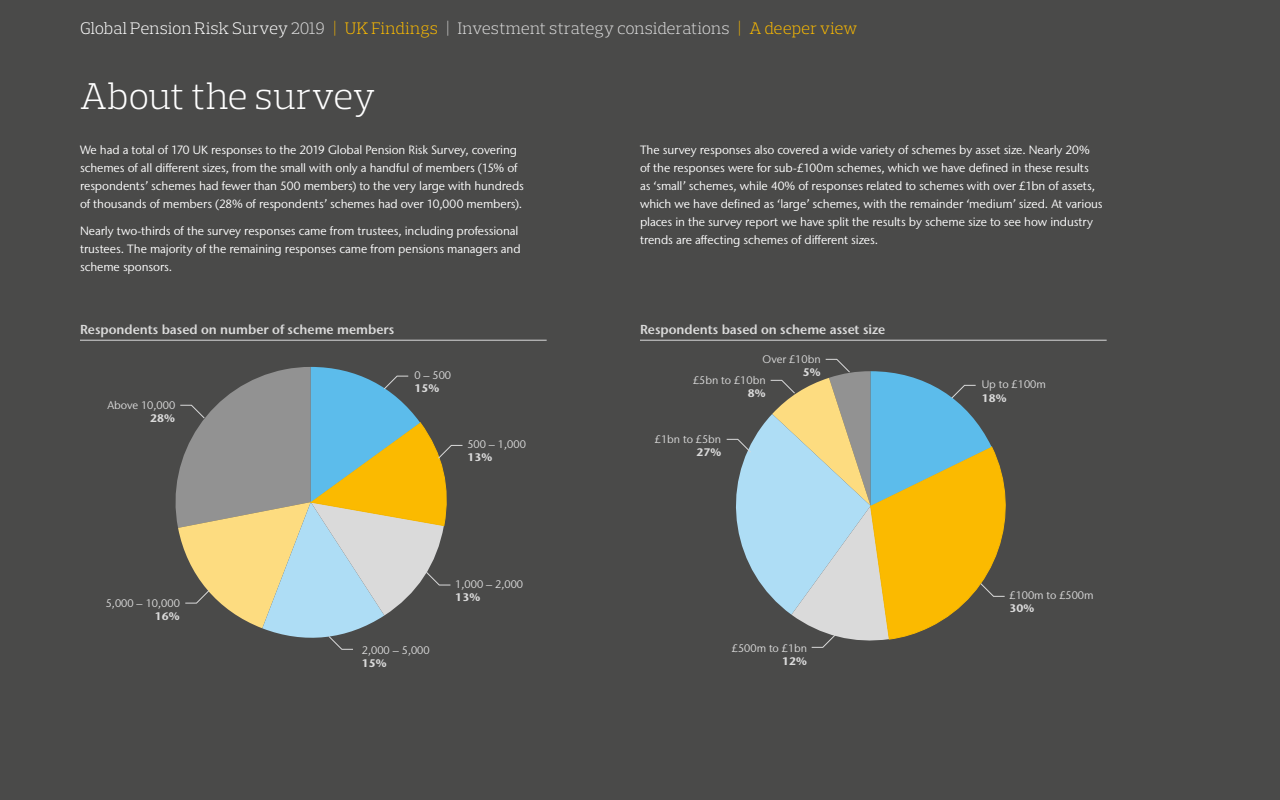
<style>
.page{position:relative;width:1280px;height:800px;background:#4a4a49}
.page>*{position:absolute;margin:0;border:0;box-sizing:border-box;transform-origin:0 0}
.t1{font:300 38px "Prelo Slab";letter-spacing:-.005em;color:#fff}
.t2{font:300 17px "Prelo Slab";color:#dadada}
.t3{font:600 13px "Stone Sans IIITC Std";color:#dadada}
.t4{font:12px/18px "Stone Sans IIITC Std";letter-spacing:-.01em;color:#fff}
.t5{font:11px "Stone Sans IIITC Pro";color:#dadada}
.t6{font:700 11px "Stone Sans IIITC Pro";color:#dadada}
.s1{color:#fff}
.s2{color:#fbba00}
</style>
<div class="page">
<hr style="left:80px;top:340px;width:467px;height:1px;background:#dadada">
<hr style="left:640px;top:340px;width:467px;height:1px;background:#dadada">
<svg style="left:164px;top:367px;width:299px;height:283px"></svg>
<svg style="left:718px;top:359px;width:306px;height:289px"></svg>
<h2 class="t2" style="left:80px;top:18px;width:779px"><span class="s1">Global Pension Risk Survey</span> 2019 <span class="s2">| UK Findings</span> | Investment strategy considerations <span class="s2">| A deeper view</span></h2>
<h1 class="t1" style="left:80px;top:72px;width:297px">About the survey</h1>
<p class="t4" style="left:80px;top:141px;width:446px">We had a total of 170 UK responses to the 2019 Global Pension Risk Survey, covering schemes of all different sizes, from the small with only a handful of members (15% of respondents’ schemes had fewer than 500 members) to the very large with hundreds of thousands of members (28% of respondents’ schemes had over 10,000 members).</p>
<p class="t4" style="left:80px;top:222px;width:442px">Nearly two-thirds of the survey responses came from trustees, including professional trustees. The majority of the remaining responses came from pensions managers and scheme sponsors.</p>
<p class="t4" style="left:640px;top:141px;width:464px">The survey responses also covered a wide variety of schemes by asset size. Nearly 20% of the responses were for sub-£100m schemes, which we have defined in these results<br>as ‘small’ schemes, while 40% of responses related to schemes with over £1bn of assets, which we have defined as ‘large’ schemes, with the remainder ‘medium’ sized. At various places in the survey report we have split the results by scheme size to see how industry trends are affecting schemes of different sizes.</p>
<p class="t3" style="left:80px;top:322px;width:316px">Respondents based on number of scheme members</p>
<p class="t3" style="left:640px;top:322px;width:247px">Respondents based on scheme asset size</p>
<p class="t5" style="left:414px;top:369px;width:38px">0 – 500</p>
<p class="t6" style="left:414px;top:382px;width:27px">15%</p>
<p class="t5" style="left:763px;top:352px;width:60px">Over £10bn</p>
<p class="t6" style="left:803px;top:365px;width:19px">5%</p>
<p class="t5" style="left:693px;top:373px;width:74px">£5bn to £10bn</p>
<p class="t6" style="left:748px;top:386px;width:19px">8%</p>
<p class="t5" style="left:107px;top:398px;width:69px">Above 10,000</p>
<p class="t6" style="left:150px;top:411px;width:27px">28%</p>
<p class="t5" style="left:106px;top:596px;width:76px">5,000 – 10,000</p>
<p class="t6" style="left:155px;top:609px;width:27px">16%</p>
<p class="t5" style="left:467px;top:437px;width:60px">500 – 1,000</p>
<p class="t6" style="left:467px;top:450px;width:27px">13%</p>
<p class="t5" style="left:362px;top:643px;width:69px">2,000 – 5,000</p>
<p class="t6" style="left:362px;top:656px;width:27px">15%</p>
<p class="t5" style="left:455px;top:577px;width:69px">1,000 – 2,000</p>
<p class="t6" style="left:455px;top:590px;width:27px">13%</p>
<p class="t5" style="left:655px;top:432px;width:68px">£1bn to £5bn</p>
<p class="t6" style="left:696px;top:445px;width:26px">27%</p>
<p class="t5" style="left:732px;top:641px;width:77px">£500m to £1bn</p>
<p class="t6" style="left:782px;top:654px;width:26px">12%</p>
<p class="t5" style="left:982px;top:378px;width:66px">Up to £100m</p>
<p class="t6" style="left:982px;top:391px;width:26px">18%</p>
<p class="t5" style="left:1009px;top:588px;width:86px">£100m to £500m</p>
<p class="t6" style="left:1009px;top:601px;width:26px">30%</p>
</div>
